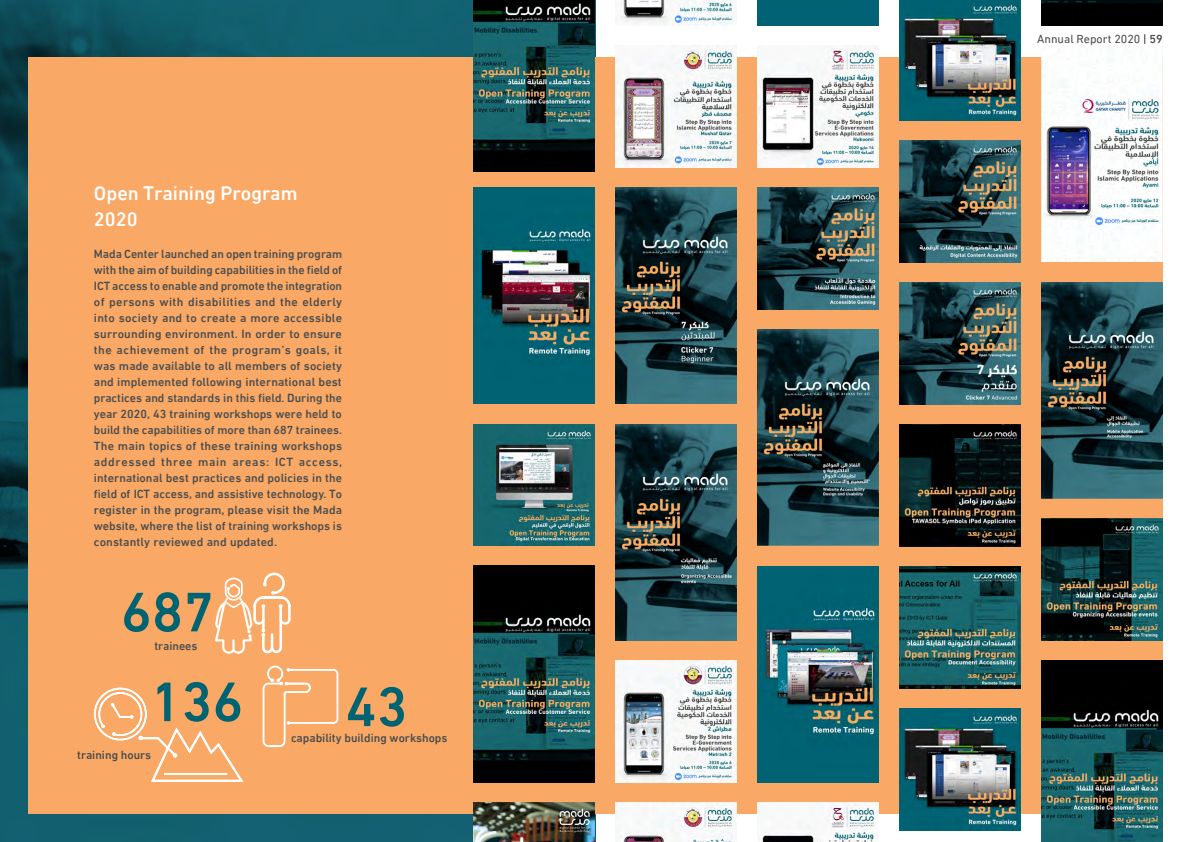
<style>
.page{position:relative;width:1191px;height:842px;background:#fff}
.page>*{position:absolute;margin:0;border:0;box-sizing:border-box;transform-origin:0 0}
.t1{font:500 56.7px "DIN Next LT Arabic";color:#006372}
.t2{font:500 20px/26px "DIN Next LT Arabic";color:#fff}
.t3{font:500 12px/16px "DIN Next LT Arabic";color:#4b4c4d;text-align:justify}
.t4{font:12px "DIN Next LT Arabic";color:#4b4c4d}
.s1{color:#231f20}
.s2{font-weight:500}
</style>
<div class="page">
<img style="left:0;top:0;width:473px;height:842px">
<div style="left:28px;top:57px;width:1134px;height:757px;background:#f9a965"></div>
<img style="left:615px;top:0;width:121px;height:25px">
<img style="left:615px;top:46px;width:121px;height:121px">
<img style="left:615px;top:188px;width:121px;height:216px">
<img style="left:615px;top:424px;width:121px;height:216px">
<img style="left:615px;top:661px;width:121px;height:121px">
<img style="left:615px;top:803px;width:121px;height:39px">
<img style="left:899px;top:0;width:121px;height:120px">
<img style="left:899px;top:141px;width:121px;height:121px">
<img style="left:899px;top:283px;width:121px;height:121px">
<img style="left:899px;top:425px;width:121px;height:121px">
<img style="left:899px;top:567px;width:121px;height:121px">
<img style="left:899px;top:709px;width:121px;height:121px">
<div style="left:757px;top:0;width:121px;height:25px;background:#006272"></div>
<img style="left:757px;top:46px;width:121px;height:121px">
<img style="left:757px;top:188px;width:121px;height:121px">
<img style="left:757px;top:330px;width:121px;height:216px">
<img style="left:757px;top:566px;width:121px;height:216px">
<img style="left:757px;top:803px;width:121px;height:39px">
<img style="left:1041px;top:0;width:121px;height:25px">
<img style="left:1041px;top:57px;width:121px;height:205px">
<img style="left:1041px;top:282px;width:121px;height:216px">
<img style="left:1041px;top:519px;width:121px;height:121px">
<img style="left:1041px;top:661px;width:121px;height:181px">
<img style="left:473px;top:188px;width:122px;height:216px">
<img style="left:473px;top:424px;width:122px;height:122px">
<img style="left:473px;top:566px;width:122px;height:216px">
<img style="left:473px;top:803px;width:122px;height:39px">
<svg style="left:215px;top:573px;width:76px;height:81px"></svg>
<svg style="left:262px;top:665px;width:77px;height:82px"></svg>
<svg style="left:93px;top:687px;width:151px;height:95px"></svg>
<hr style="left:164px;top:773px;width:63px;height:2px;background:#fff">
<img style="left:473px;top:0;width:122px;height:171px">
<h2 class="t2" style="left:94px;top:180px;width:205px">Open Training Program<br>2020</h2>
<p class="t3" style="left:94px;top:246px;width:250px">Mada Center launched an open training program with the aim of building capabilities in the field of ICT access to enable and promote the integration of persons with disabilities and the elderly into society and to create a more accessible surrounding environment. In order to ensure the achievement of the program’s goals, it was made available to all members of society and implemented following international best practices and standards in this field. During the year 2020, 43 training workshops were held to build the capabilities of more than 687 trainees.<br>The main topics of these training workshops addressed three main areas: ICT access, international best practices and policies in the field of ICT access, and assistive technology. To register in the program, please visit the Mada website, where the list of training workshops is constantly reviewed and updated.</p>
<h1 class="t1" style="left:121px;top:579px;width:95px">687</h1>
<p class="t3" style="left:154px;top:638px;width:45px">trainees</p>
<h1 class="t1" style="left:150px;top:668px;width:95px">136</h1>
<p class="t3" style="left:77px;top:747px;width:75px">training hours</p>
<h1 class="t1" style="left:345px;top:673px;width:64px">43</h1>
<p class="t3" style="left:291px;top:730px;width:158px">capability building workshops</p>
<p class="t4" style="left:1037px;top:31px;width:127px">Annual Report 2020 <span class="s1">|</span> <span class="s2">59</span></p>
</div>
